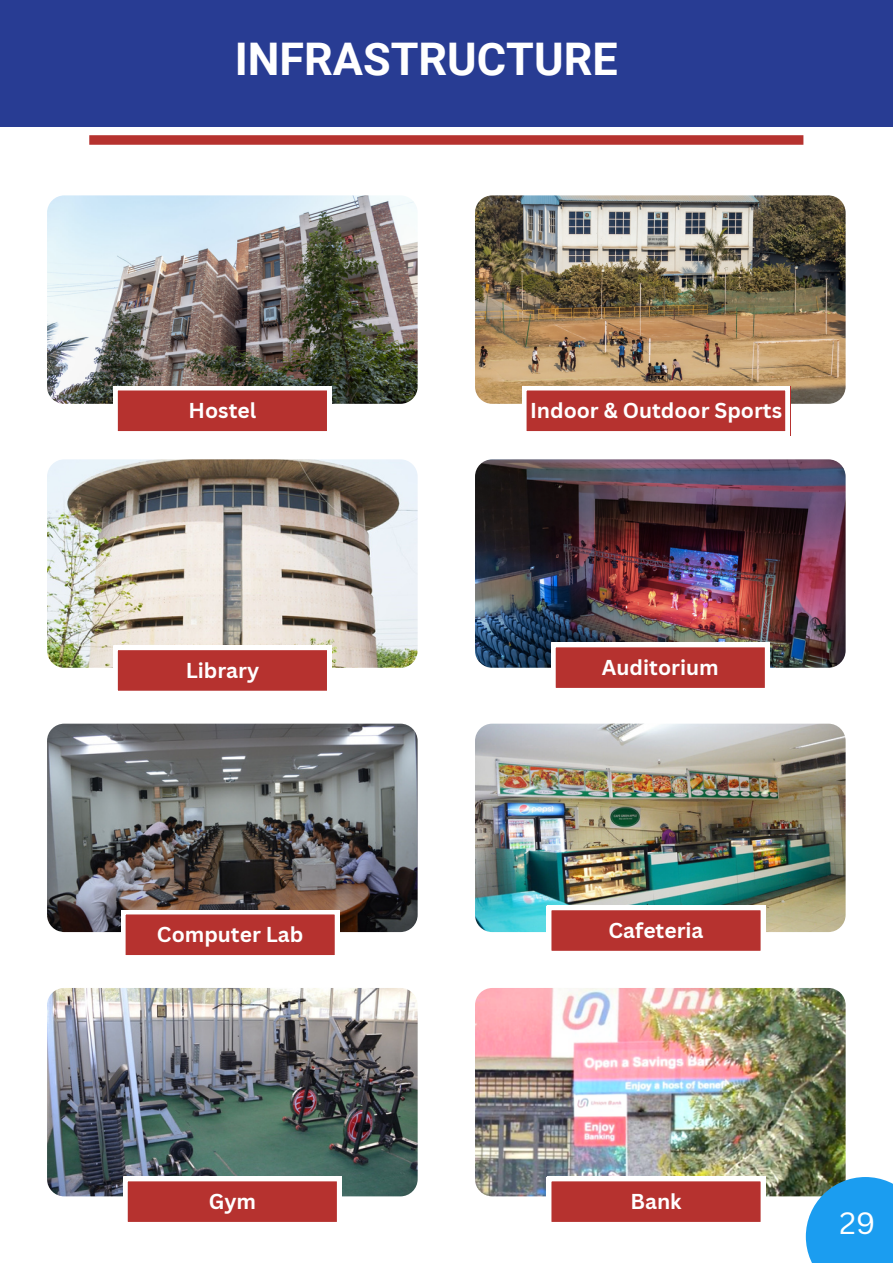
<style>
.page{position:relative;width:893px;height:1264px;background:#fff}
.page>*{position:absolute;margin:0;border:0;box-sizing:border-box;transform-origin:0 0}
.t1{font:700 45px "Roboto";color:#fff}
.t2{font:30px "Canva Sans";color:#fff}
.t3{font:700 21px "Canva Sans";color:#fff}
</style>
<div class="page">
<img style="left:47px;top:195px;width:370px;height:209px;border-radius:17px">
<img style="left:475px;top:195px;width:370px;height:209px;border-radius:17px">
<img style="left:47px;top:459px;width:370px;height:208px;border-radius:17px">
<img style="left:47px;top:723px;width:370px;height:209px;border-radius:17px">
<img style="left:47px;top:987px;width:370px;height:209px;border-radius:17px">
<img style="left:475px;top:459px;width:370px;height:208px;border-radius:17px">
<img style="left:475px;top:723px;width:370px;height:209px;border-radius:17px">
<img style="left:475px;top:987px;width:370px;height:209px;border-radius:17px">
<svg style="left:113px;top:386px;width:218px;height:46px;background:#c1524f"></svg>
<div style="left:0;top:0;width:892px;height:126px;background:#283c93"></div>
<svg style="left:547px;top:905px;width:218px;height:46px;background:#c1514f"></svg>
<svg style="left:121px;top:910px;width:218px;height:45px;background:#c04e4b"></svg>
<svg style="left:551px;top:643px;width:218px;height:45px;background:#c04e4b"></svg>
<svg style="left:113px;top:645px;width:218px;height:46px;background:#c1524f"></svg>
<div style="left:522px;top:386px;width:268px;height:50px;background:#fff"></div>
<div style="left:526px;top:390px;width:260px;height:42px;background:#b6322f"></div>
<svg style="left:123px;top:1176px;width:218px;height:46px;background:#c1524f"></svg>
<svg style="left:547px;top:1176px;width:218px;height:46px;background:#c1514f"></svg>
<svg style="left:89px;top:135px;width:714px;height:10px;background:#b93b38"></svg>
<div style="left:805px;top:1176px;width:87px;height:86px;background:#1b9df0"></div>
<h1 class="t1" style="left:235px;top:33px;width:384px">INFRASTRUCTURE</h1>
<p class="t3" style="left:189px;top:396px;width:69px">Hostel</p>
<p class="t3" style="left:530px;top:396px;width:253px">Indoor &amp; Outdoor Sports</p>
<p class="t3" style="left:186px;top:655px;width:75px">Library</p>
<p class="t3" style="left:602px;top:653px;width:118px">Auditorium</p>
<p class="t3" style="left:157px;top:920px;width:148px">Computer Lab</p>
<p class="t3" style="left:608px;top:915px;width:96px">Cafeteria</p>
<p class="t3" style="left:209px;top:1186px;width:49px">Gym</p>
<p class="t3" style="left:630px;top:1186px;width:53px">Bank</p>
<h2 class="t2" style="left:839px;top:1201px;width:37px">29</h2>
</div>
